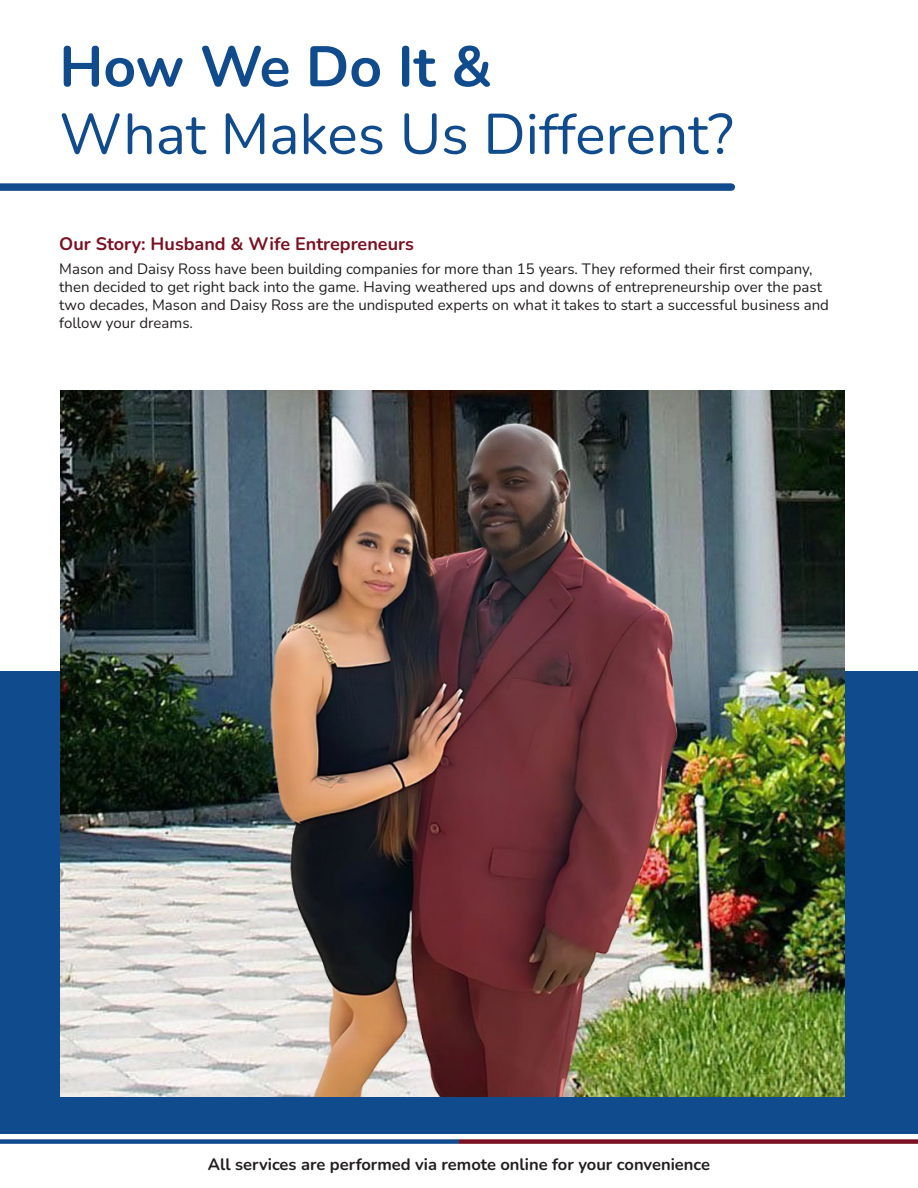
<style>
.page{position:relative;width:918px;height:1188px;background:#fff}
.page>*{position:absolute;margin:0;border:0;box-sizing:border-box;transform-origin:0 0}
.t1{font:57px "Nunito";color:#104b8d}
.t2{font:700 57px "Nunito";color:#104b8d}
.t3{font:700 18px "Nunito";color:#7b1122}
.t4{font:700 16.5px "Nunito";color:#231f20}
.t5{font:15px/18px "Nunito";color:#231f20}
</style>
<div class="page">
<div style="left:0;top:672px;width:918px;height:462px;background:#104b8d"></div>
<div style="left:0;top:183px;width:731px;height:8px;background:#104b8d"></div>
<img style="left:60px;top:391px;width:784px;height:705px">
<div style="left:0;top:1139px;width:459px;height:5px;background:#104b8d"></div>
<div style="left:459px;top:1139px;width:459px;height:5px;background:#7b1122"></div>
<p class="t2" style="left:59px;top:26px;width:435px">How We Do It &amp;</p>
<p class="t1" style="left:59px;top:94px;width:676px">What Makes Us Different?</p>
<p class="t3" style="left:59px;top:231px;width:356px">Our Story: Husband &amp; Wife Entrepreneurs</p>
<p class="t5" style="left:59px;top:259px;width:771px">Mason and Daisy Ross have been building companies for more than 15 years. They reformed their first company, then decided to get right back into the game. Having weathered ups and downs of entrepreneurship over the past two decades, Mason and Daisy Ross are the undisputed experts on what it takes to start a successful business and follow your dreams.</p>
<p class="t4" style="left:208px;top:1153px;width:504px">All services are performed via remote online for your convenience</p>
</div>
